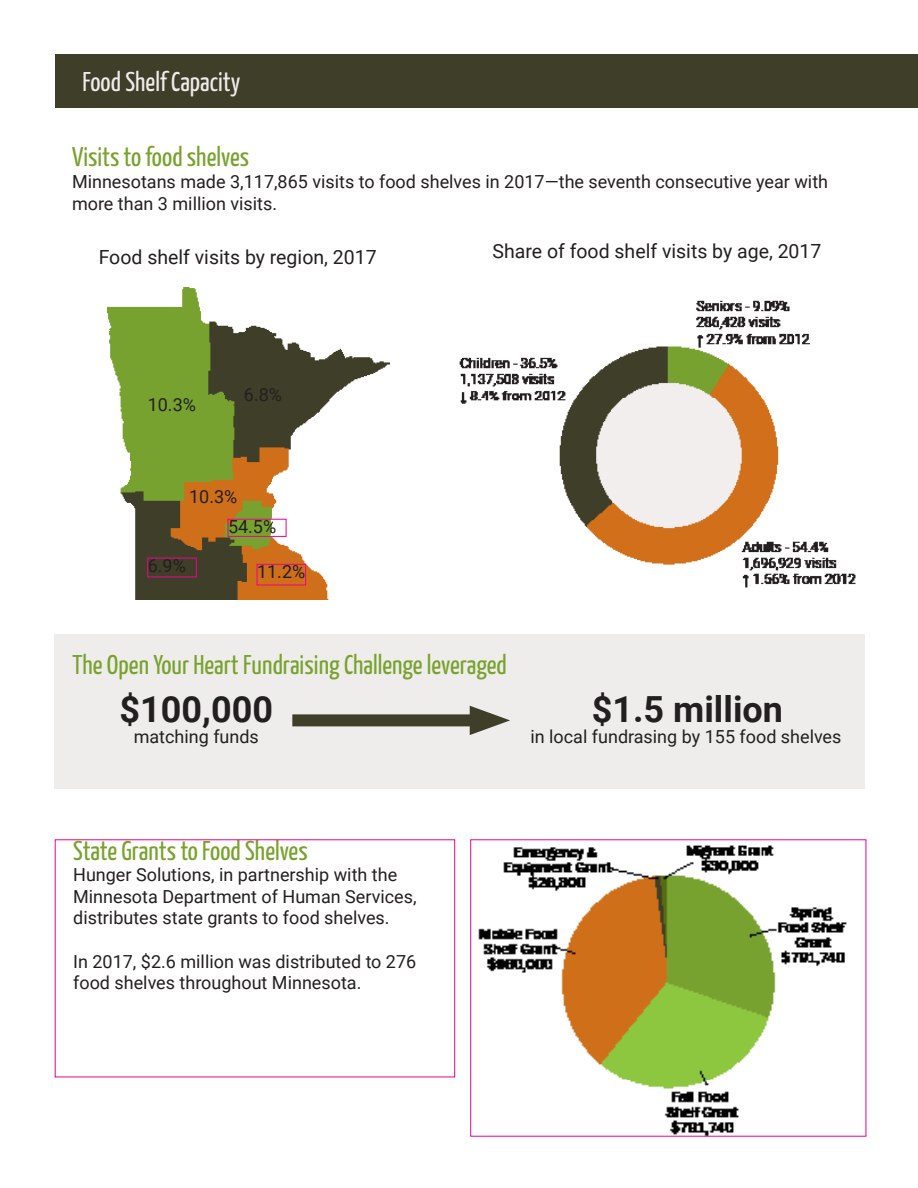
<style>
.page{position:relative;width:918px;height:1188px;background:#fff}
.page>*{position:absolute;margin:0;border:0;box-sizing:border-box;transform-origin:0 0}
.Data_Highlight_1{font:700 36px "Roboto";color:#231f20}
.Section_heading{font:27px "Yanone Kaffeesatz";color:#78a22d}
.Internal_Title{font:27px "Yanone Kaffeesatz";color:#efedec}
.Chart_Title{font:19.5px "Roboto";color:#231f20}
.Text{font:18px/21.6px "Roboto";color:#231f20}
</style>
<div class="page">
<img style="left:459px;top:300px;width:397px;height:288px">
<div style="left:54px;top:634px;width:811px;height:154px;background:#efedec"></div>
<div style="left:292px;top:714px;width:195px;height:12px;background:#3e3e29"></div>
<svg style="left:470px;top:706px;width:40px;height:29px"></svg>
<img style="left:107px;top:287px;width:283px;height:312px">
<div style="left:257px;top:564px;width:49px;height:21px;border:1px solid #ed028c"></div>
<div style="left:228px;top:519px;width:58px;height:17px;border:1px solid #ed028c"></div>
<img style="left:478px;top:845px;width:369px;height:289px">
<div style="left:55px;top:54px;width:863px;height:54px;background:#3e3e29"></div>
<p class="Internal_Title" style="left:82px;top:62px;width:160px">Food Shelf Capacity</p>
<p class="Section_heading" style="left:72px;top:138px;width:179px">Visits to food shelves</p>
<p class="Text" style="left:72px;top:170px;width:758px">Minnesotans made 3,117,865 visits to food shelves in 2017—the seventh consecutive year with more than 3 million visits.</p>
<p class="Chart_Title" style="left:99px;top:244px;width:280px">Food shelf visits by region, 2017</p>
<p class="Chart_Title" style="left:493px;top:238px;width:330px">Share of food shelf visits by age, 2017</p>
<p class="Text" style="left:148px;top:393px;width:50px">10.3%</p>
<p class="Text" style="left:244px;top:383px;width:40px">6.8%</p>
<p class="Text" style="left:189px;top:485px;width:50px">10.3%</p>
<p class="Text" style="left:228px;top:515px;width:50px">54.5%</p>
<p class="Text" style="left:148px;top:554px;width:40px">6.9%</p>
<p class="Text" style="left:257px;top:560px;width:50px">11.2%</p>
<p class="Section_heading" style="left:72px;top:645px;width:436px">The Open Your Heart Fundraising Challenge leveraged</p>
<p class="Data_Highlight_1" style="left:120px;top:683px;width:155px">$100,000</p>
<p class="Text" style="left:134px;top:725px;width:127px">matching funds</p>
<p class="Data_Highlight_1" style="left:592px;top:683px;width:193px">$1.5 million</p>
<p class="Text" style="left:530px;top:725px;width:313px">in local fundrasing by 155 food shelves</p>
<p class="Section_heading" style="left:73px;top:831px;width:236px">State Grants to Food Shelves</p>
<p class="Text" style="left:73px;top:863px;width:345px">Hunger Solutions, in partnership with the<br>Minnesota Department of Human Services, distributes state grants to food shelves.</p>
<p class="Text" style="left:73px;top:950px;width:345px">In 2017, $2.6 million was distributed to 276 food shelves throughout Minnesota.</p>
</div>
